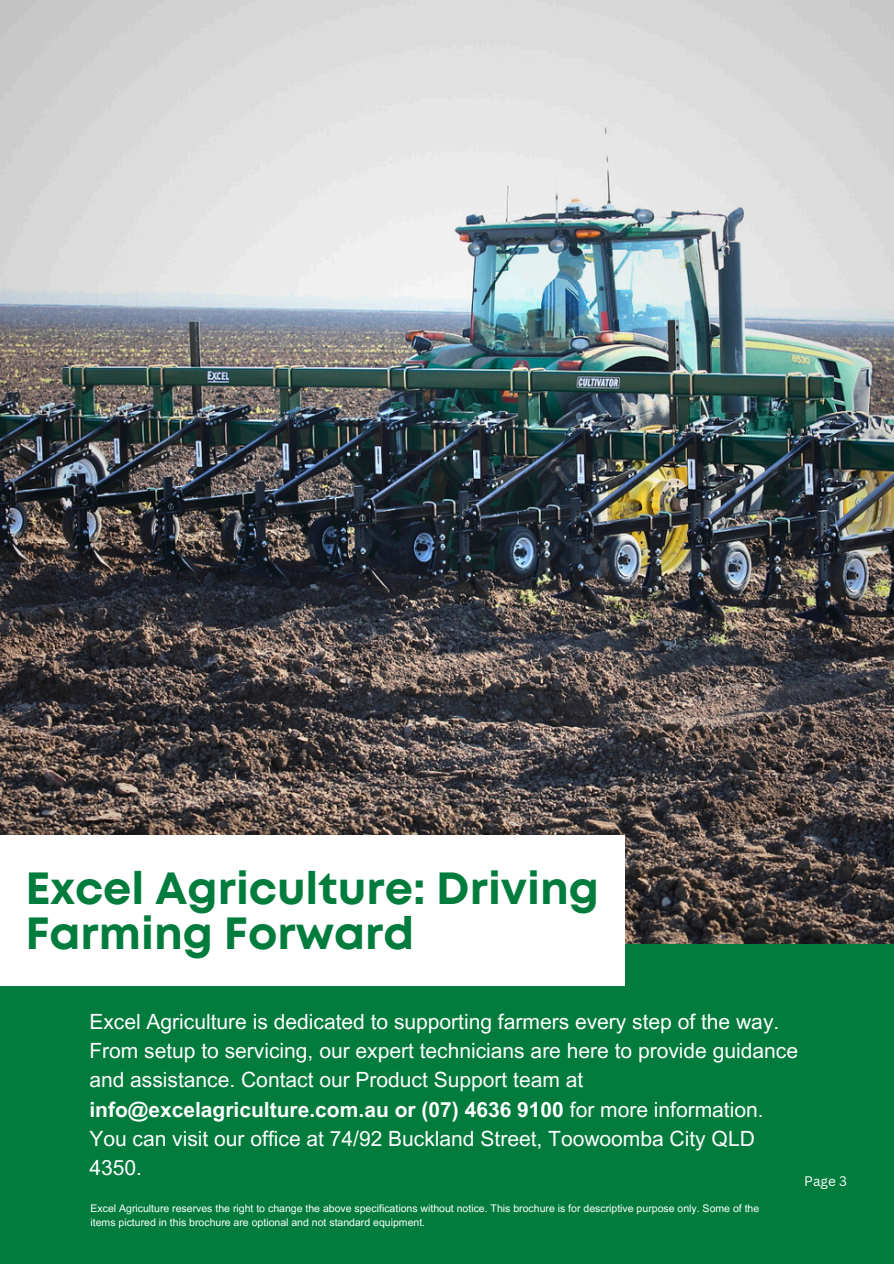
<style>
.page{position:relative;width:894px;height:1264px;background:#fff}
.page>*{position:absolute;margin:0;border:0;box-sizing:border-box;transform-origin:0 0}
.t1{font:700 45px/45px "Mont";color:#017c3d}
.t2{font:21px/29.2px "Arial MT Pro";color:#fff}
.t3{font:13.5px "Canva Sans";color:#fff}
.t4{font:10.5px/14px "Arial MT Pro";color:#fff}
.s1{font-weight:700}
</style>
<div class="page">
<div style="left:0;top:0;width:893px;height:1263px;background:#017c3d"></div>
<img style="left:0;top:0;width:893px;height:943px">
<div style="left:0;top:834px;width:624px;height:151px;background:#fff"></div>
<h1 class="t1" style="left:25px;top:868px;width:575px">Excel Agriculture: Driving<br>Farming Forward</h1>
<p class="t2" style="left:89px;top:1009px;width:710px">Excel Agriculture is dedicated to supporting farmers every step of the way.<br>From setup to servicing, our expert technicians are here to provide guidance and assistance. Contact our Product Support team at <span class="s1">info@excelagriculture.com.au or (07) 4636 9100</span> for more information.<br>You can visit our office at 74/92 Buckland Street, Toowoomba City QLD 4350.</p>
<h2 class="t4" style="left:90px;top:1203px;width:670px">Excel Agriculture reserves the right to change the above specifications without notice. This brochure is for descriptive purpose only. Some of the items pictured in this brochure are optional and not standard equipment.</h2>
<p class="t3" style="left:804px;top:1171px;width:44px">Page 3</p>
</div>
